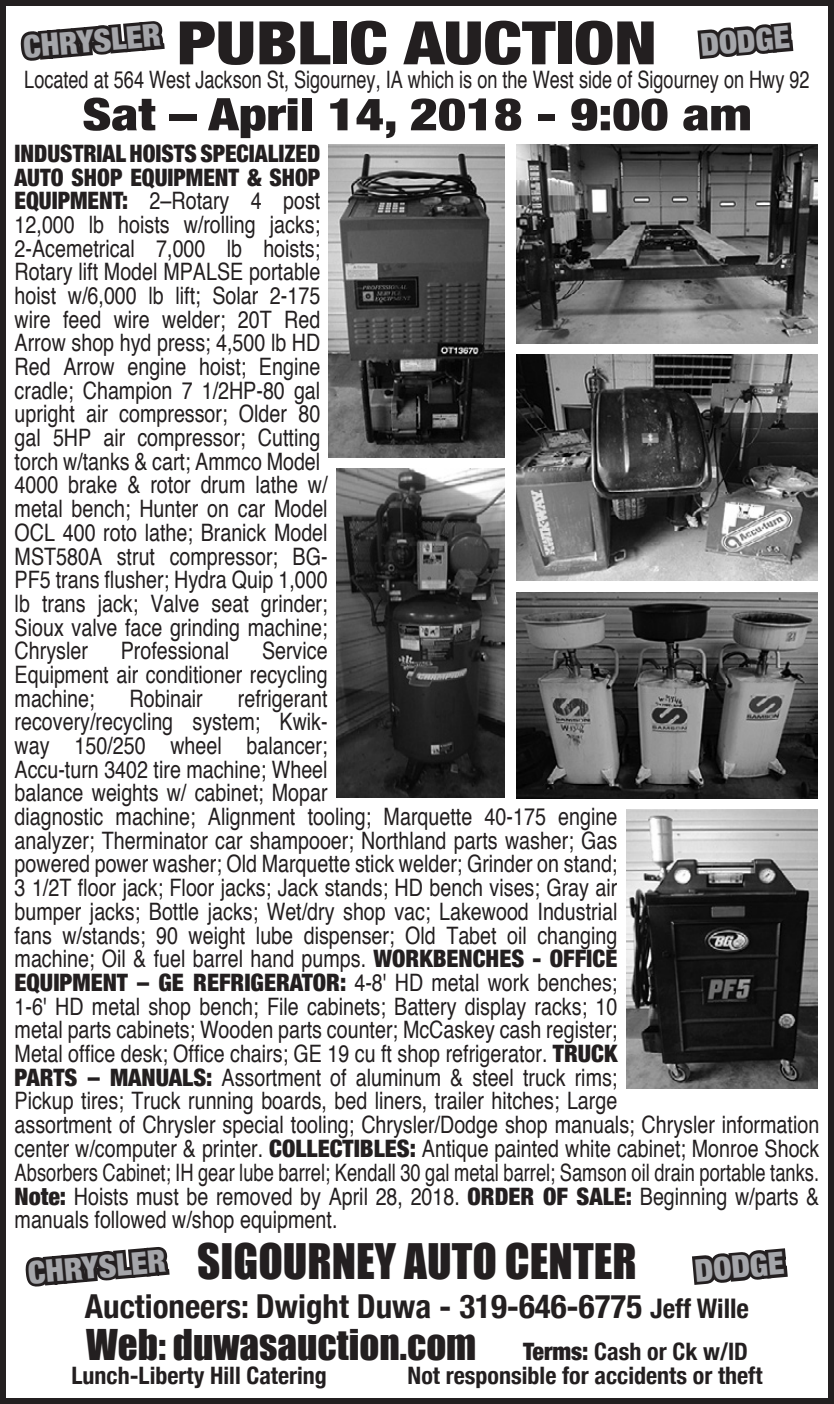
<style>
.page{position:relative;width:834px;height:1404px;background:#fff}
.page>*{position:absolute;margin:0;border:0;box-sizing:border-box;transform-origin:0 0}
.t1{font:900 condensed 60px "Helvetica Neue";color:#231f20;scale:1.2 1}
.t2{font:900 condensed 45px "Helvetica Neue";color:#231f20;scale:1.2 1}
.t3{font:45px "Impact";color:#231f20}
.t4{font:39px "Impact";color:#231f20}
.t5{font:700 condensed 33px "Helvetica Neue";color:#231f20}
.t6{font:900 condensed 30.9px "Helvetica Neue";color:#a5a6aa;scale:1.04 1}
.t7{font:condensed 24px/23.7px "Helvetica";color:#231f20}
.t8{font:condensed 24px "Helvetica";color:#231f20;scale:.92 1}
.t9{font:700 condensed 24px "Helvetica Neue";color:#231f20}
.t10{font:900 condensed 24px/23.7px "Helvetica Neue";color:#231f20;scale:.96 1}
.t11{font:900 condensed 24px "Helvetica Neue";color:#231f20}
.s1{font-family:"Helvetica Neue";font-weight:900}
.s2{font-family:"Helvetica";font-weight:400}
.s3{font-size:27px}
.s4{font-family:"Helvetica Neue";font-weight:900;font-stretch:condensed;font-size:24px}
.s5{font-family:"Helvetica Neue";font-weight:700;font-stretch:condensed;font-size:24px}
</style>
<div class="page">
<div style="left:0;top:0;width:834px;height:1404px;border:6px solid #231f20"></div>
<img style="left:336px;top:469px;width:168px;height:328px">
<img style="left:626px;top:810px;width:191px;height:279px">
<img style="left:329px;top:145px;width:175px;height:312px">
<img style="left:516px;top:592px;width:301px;height:206px">
<img style="left:516px;top:355px;width:301px;height:226px">
<img style="left:516px;top:145px;width:301px;height:198px">
<svg style="left:20px;top:21px;width:145px;height:40px"></svg>
<svg style="left:22px;top:1247px;width:151px;height:157px"></svg>
<svg style="left:694px;top:0;width:102px;height:60px"></svg>
<svg style="left:692px;top:1248px;width:96px;height:37px"></svg>
<h1 class="t1" style="left:177px;top:-6px;width:401px">PUBLIC AUCTION</h1>
<p class="t8" style="left:24px;top:65px;width:855px">Located at 564 West Jackson St, Sigourney, IA which is on the West side of Sigourney on Hwy 92</p>
<h2 class="t2" style="left:82px;top:77px;width:559px">Sat – April 14, 2018 - 9:00 am</h2>
<p class="t10" style="left:15px;top:140px;width:320px">INDUSTRIAL HOISTS SPECIALIZED<br>AUTO SHOP EQUIPMENT &amp; SHOP</p>
<p class="t7" style="left:15px;top:188px;width:314px"><span class="s1">EQUIPMENT:</span> 2–Rotary 4 post<br>12,000 lb hoists w/rolling jacks;<br>2-Acemetrical 7,000 lb hoists;<br>Rotary lift Model MPALSE portable hoist w/6,000 lb lift; Solar 2-175 wire feed wire welder; 20T Red<br>Arrow shop hyd press; 4,500 lb HD<br>Red Arrow engine hoist; Engine cradle; Champion 7 1/2HP-80 gal upright air compressor; Older 80 gal 5HP air compressor; Cutting torch w/tanks &amp; cart; Ammco Model<br>4000 brake &amp; rotor drum lathe w/ metal bench; Hunter on car Model<br>OCL 400 roto lathe; Branick Model<br>MST580A strut compressor; BG-<br>PF5 trans flusher; Hydra Quip 1,000 lb trans jack; Valve seat grinder;<br>Sioux valve face grinding machine;<br>Chrysler</p>
<p class="t6" style="left:21px;top:22px;width:134px;rotate:-5deg">CHRYSLER</p>
<p class="t6" style="left:698px;top:19px;width:87px;rotate:-5deg">DODGE</p>
<p class="t7" style="left:15px;top:638px;width:314px;text-align:justify;text-indent:247px">Service Equipment air conditioner recycling machine;</p>
<p class="t7" style="left:121px;top:638px;width:110px">Professional</p>
<p class="t7" style="left:15px;top:686px;width:604px;text-indent:223px">refrigerant<br>recovery/recycling system; Kwik-<br>way 150/250 wheel balancer;<br>Accu-turn 3402 tire machine; Wheel<br>balance weights w/ cabinet; Mopar<br>diagnostic machine; Alignment tooling; Marquette 40-175 engine analyzer; Therminator car shampooer; Northland parts washer; Gas powered power washer; Old Marquette stick welder; Grinder on stand; 3 1/2T floor jack; Floor jacks; Jack stands; HD bench vises; Gray air bumper jacks; Bottle jacks; Wet/dry shop vac; Lakewood Industrial fans w/stands; 90 weight lube dispenser; Old Tabet oil changing machine; Oil &amp; fuel barrel hand pumps. <span class="s1">WORKBENCHES - OFFICE</span></p>
<p class="t11" style="left:15px;top:963px;width:604px">EQUIPMENT – GE REFRIGERATOR: <span class="s2">4-8' HD metal work benches;</span></p>
<p class="t7" style="left:15px;top:994px;width:806px">1-6' HD metal shop bench; File cabinets; Battery display racks; 10<br>metal parts cabinets; Wooden parts counter; McCaskey cash register;<br>Metal office desk; Office chairs; GE 19 cu ft shop refrigerator. <span class="s1">TRUCK<br>PARTS – MANUALS:</span> Assortment of aluminum &amp; steel truck rims;<br>Pickup tires; Truck running boards, bed liners, trailer hitches; Large<br>assortment of Chrysler special tooling; Chrysler/Dodge shop manuals; Chrysler information center w/computer &amp; printer. <span class="s1">COLLECTIBLES:</span> Antique painted white cabinet; Monroe Shock Absorbers Cabinet; IH gear lube barrel; Kendall 30 gal metal barrel; Samson oil drain portable tanks.<br><span class="s1">Note:</span> Hoists must be removed by April 28, 2018. <span class="s1">ORDER OF SALE:</span> Beginning w/parts &amp; manuals followed w/shop equipment.</p>
<h2 class="t3" style="left:197px;top:1227px;width:441px">SIGOURNEY AUTO CENTER</h2>
<h3 class="t5" style="left:85px;top:1279px;width:666px">Auctioneers: Dwight Duwa - 319-646-6775 <span class="s3">Jeff Wille</span></h3>
<h3 class="t4" style="left:86px;top:1315px;width:663px">Web: duwasauction.com <span class="s4">Terms:</span> <span class="s5">Cash or Ck w/ID</span></h3>
<p class="t9" style="left:71px;top:1356px;width:257px">Lunch-Liberty Hill Catering</p>
<p class="t9" style="left:407px;top:1356px;width:356px">Not responsible for accidents or theft</p>
<p class="t7" style="left:130px;top:686px;width:75px">Robinair</p>
<p class="t6" style="left:26px;top:1247px;width:134px;rotate:-5deg">CHRYSLER</p>
<p class="t6" style="left:692px;top:1245px;width:87px;rotate:-5deg">DODGE</p>
</div>
